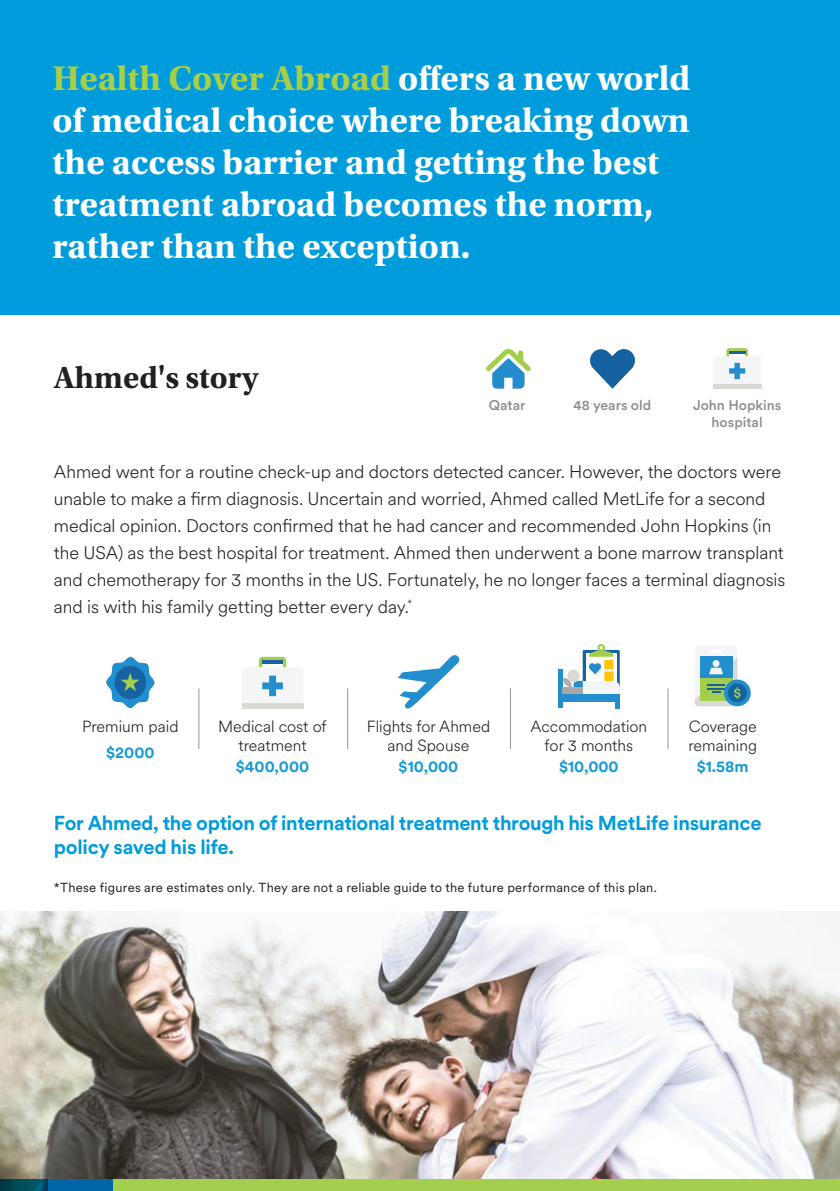
<style>
.page{position:relative;width:840px;height:1191px;background:#fff}
.page>*{position:absolute;margin:0;border:0;box-sizing:border-box;transform-origin:0 0}
.t1{font:700 36px/42px "Utopia Std";color:#fff}
.t2{font:700 32px "Utopia Std";color:#231f20}
.t3{font:700 20px/24px "Met Life Circular";letter-spacing:-.015em;color:#009cdc}
.t4{font:300 18px/27px "Met Life Circular";color:#231f20}
.t5{font:300 16px/19.2px "Met Life Circular";color:#231f20;text-align:center}
.t6{font:700 16px "Met Life Circular";color:#179ad7}
.t7{font:500 14px/16.8px "Met Life Circular";color:#8e8f8f;text-align:center}
.t8{font:13px "Met Life Circular";letter-spacing:.02em;color:#231f20}
.s1{color:#a7cf47}
</style>
<div class="page">
<img style="left:0;top:911px;width:839px;height:268px">
<div style="left:0;top:0;width:839px;height:315px;background:#009cdc"></div>
<svg style="left:0;top:1179px;width:49px;height:12px"></svg>
<div style="left:49px;top:1179px;width:64px;height:12px;background:#0066a5"></div>
<div style="left:113px;top:1179px;width:726px;height:12px;background:#a4cf4e"></div>
<svg style="left:486px;top:349px;width:44px;height:39px"></svg>
<svg style="left:713px;top:348px;width:48px;height:40px"></svg>
<svg style="left:590px;top:349px;width:45px;height:39px"></svg>
<svg style="left:106px;top:657px;width:48px;height:51px"></svg>
<hr style="left:198px;top:688px;width:1px;height:61px;background:#939598">
<hr style="left:347px;top:688px;width:1px;height:61px;background:#939598">
<hr style="left:510px;top:688px;width:1px;height:61px;background:#939598">
<hr style="left:667px;top:688px;width:1px;height:61px;background:#939598">
<svg style="left:242px;top:657px;width:61px;height:51px"></svg>
<hr style="left:262px;top:660px;width:21px;height:3px;background:#1662a1">
<svg style="left:397px;top:655px;width:62px;height:54px"></svg>
<svg style="left:582px;top:650px;width:37px;height:48px"></svg>
<div style="left:585px;top:653px;width:31px;height:44px;background:#fff"></div>
<div style="left:604px;top:660px;width:9px;height:9px;background:#fec60d"></div>
<div style="left:604px;top:671px;width:9px;height:10px;background:#fec60d"></div>
<svg style="left:588px;top:644px;width:25px;height:13px"></svg>
<svg style="left:589px;top:663px;width:11px;height:11px"></svg>
<div style="left:557px;top:693px;width:62px;height:8px;background:#228ecd"></div>
<div style="left:557px;top:669px;width:5px;height:39px;background:#228ecd"></div>
<div style="left:614px;top:692px;width:5px;height:16px;background:#228ecd"></div>
<div style="left:582px;top:681px;width:31px;height:12px;background:#f4f5f6"></div>
<div style="left:582px;top:687px;width:37px;height:6px;background:#f4f5f6"></div>
<svg style="left:613px;top:681px;width:6px;height:6px"></svg>
<svg style="left:562px;top:677px;width:20px;height:10px"></svg>
<div style="left:562px;top:687px;width:20px;height:6px;background:#a8a8a9"></div>
<div style="left:567px;top:669px;width:12px;height:13px;background:#dad9d5;border-radius:50%"></div>
<svg style="left:723px;top:679px;width:27px;height:27px"></svg>
<div style="left:727px;top:683px;width:19px;height:19px;background:#16629f;border-radius:50%"></div>
<svg style="left:694px;top:646px;width:46px;height:60px"></svg>
<h1 class="t1" style="left:52px;top:58px;width:639px"><span class="s1">Health Cover Abroad</span> offers a new world of medical choice where breaking down the access barrier and getting the best treatment abroad becomes the norm, rather than the exception.</h1>
<h2 class="t2" style="left:54px;top:359px;width:206px">Ahmed's story</h2>
<p class="t7" style="left:488px;top:396px;width:38px">Qatar</p>
<p class="t7" style="left:573px;top:396px;width:79px">48 years old</p>
<p class="t7" style="left:692px;top:396px;width:90px">John Hopkins hospital</p>
<p class="t4" style="left:54px;top:457px;width:732px">Ahmed went for a routine check-up and doctors detected cancer. However, the doctors were unable to make a firm diagnosis. Uncertain and worried, Ahmed called MetLife for a second medical opinion. Doctors confirmed that he had cancer and recommended John Hopkins (in the USA) as the best hospital for treatment. Ahmed then underwent a bone marrow transplant and chemotherapy for 3 months in the US. Fortunately, he no longer faces a terminal diagnosis and is with his family getting better every day.<sup>*</sup></p>
<p class="t5" style="left:82px;top:716px;width:98px">Premium paid</p>
<p class="t5" style="left:218px;top:716px;width:110px">Medical cost of treatment</p>
<p class="t5" style="left:366px;top:716px;width:125px">Flights for Ahmed and Spouse</p>
<p class="t5" style="left:688px;top:716px;width:70px;text-align:left">Coverage remaining</p>
<p class="t5" style="left:530px;top:716px;width:118px">Accommodation for 3 months</p>
<p class="t6" style="left:106px;top:741px;width:50px">$2000</p>
<p class="t6" style="left:236px;top:756px;width:75px">$400,000</p>
<p class="t6" style="left:398px;top:756px;width:61px">$10,000</p>
<p class="t6" style="left:558px;top:756px;width:61px">$10,000</p>
<p class="t6" style="left:696px;top:756px;width:53px">$1.58m</p>
<p class="t3" style="left:54px;top:810px;width:709px">For Ahmed, the option of international treatment through his MetLife insurance policy saved his life.</p>
<p class="t8" style="left:54px;top:879px;width:604px">*These figures are estimates only. They are not a reliable guide to the future performance of this plan.</p>
</div>
